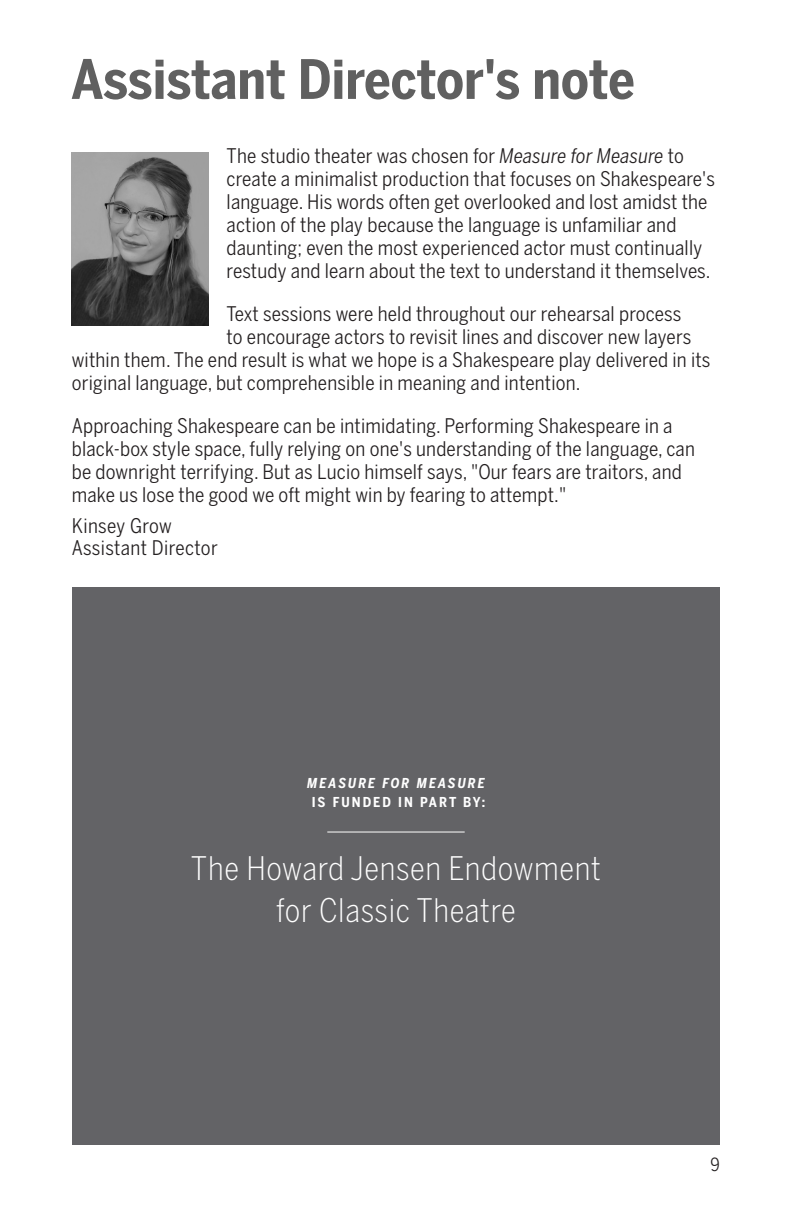
<style>
.page{position:relative;width:792px;height:1224px;background:#fff}
.page>*{position:absolute;margin:0;border:0;box-sizing:border-box;transform-origin:0 0}
.Section_Header{font:700 53.8px "Benton Sans Cond";color:#606060}
.t1{font:300 32.2px/41.2px "Benton Sans Cond";letter-spacing:.02em;color:#fff;text-align:center}
.Attribution_DH{font:20px/23px "Benton Sans Cond";letter-spacing:.01em;color:#231f20}
.t2{font:18px "Benton Sans Cond";color:#231f20}
.t3{font:italic 700 13.6px/18.6px "Benton Sans Cond";letter-spacing:.15em;color:#fff;text-align:center}
.s1{font-style:italic}
.s2{font-style:normal}
</style>
<div class="page">
<img style="left:71px;top:153px;width:138px;height:172px">
<div style="left:72px;top:588px;width:648px;height:557px;background:#636366"></div>
<hr style="left:327px;top:832px;width:138px;height:1px;background:#fff">
<p class="Section_Header" style="left:71px;top:46px;width:565px">Assistant Director's note</p>
<p class="Attribution_DH" style="left:227px;top:144px;width:490px">The studio theater was chosen for <span class="s1">Measure for Measure</span> to create a minimalist production that focuses on Shakespeare's language. His words often get overlooked and lost amidst the action of the play because the language is unfamiliar and daunting; even the most experienced actor must continually restudy and learn about the text to understand it themselves.</p>
<p class="Attribution_DH" style="left:227px;top:302px;width:456px">Text sessions were held throughout our rehearsal process</p>
<p class="Attribution_DH" style="left:227px;top:325px;width:466px">to encourage actors to revisit lines and discover new layers</p>
<p class="Attribution_DH" style="left:72px;top:348px;width:640px">within them. The end result is what we hope is a Shakespeare play delivered in its</p>
<p class="Attribution_DH" style="left:72px;top:371px;width:510px">original language, but comprehensible in meaning and intention.</p>
<p class="Attribution_DH" style="left:72px;top:414px;width:625px">Approaching Shakespeare can be intimidating. Performing Shakespeare in a black-box style space, fully relying on one's understanding of the language, can be downright terrifying. But as Lucio himself says, "Our fears are traitors, and make us lose the good we oft might win by fearing to attempt."</p>
<p class="Attribution_DH" style="left:72px;top:514px;width:148px;line-height:22px">Kinsey Grow<br>Assistant Director</p>
<h2 class="t3" style="left:307px;top:774px;width:180px">MEASURE FOR MEASURE<br><span class="s2">IS FUNDED IN PART BY:</span></h2>
<p class="t1" style="left:191px;top:848px;width:412px">The Howard Jensen Endowment for Classic Theatre</p>
<p class="t2" style="left:711px;top:1154px;width:11px">9</p>
</div>
